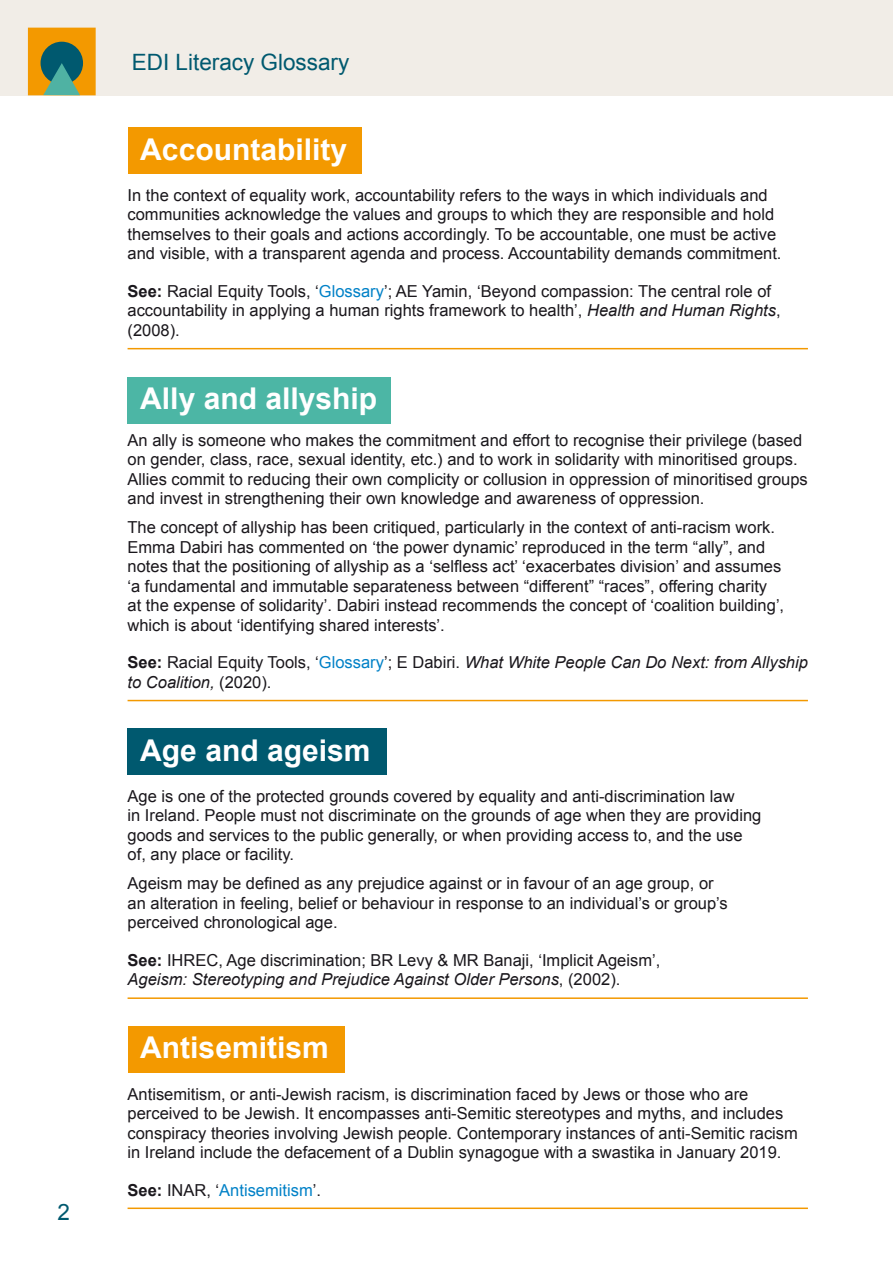
<style>
.page{position:relative;width:893px;height:1263px;background:#fff}
.page>*{position:absolute;margin:0;border:0;box-sizing:border-box;transform-origin:0 0}
.Head_20_White{font:700 30px "Arial";color:#fff}
.t1{font:22.5px "Arial";color:#00596f}
.Body_Arial{font:16.5px/19.5px "Arial";color:#1a171c}
.Body_Arial-2{font:italic 16.5px/19.5px "Arial";color:#1a171c}
.Body_Arial-3{font:16.5px "Arial";color:#0081c7}
.s1{font-weight:700}
.s2{color:#0081c7}
.s3{font-style:italic}
.s4{font-weight:700;font-style:normal}
.s5{font-style:normal}
.s6{font-style:normal;color:#0081c7}
.s7{font-weight:700;color:#1a171c}
.s8{color:#1a171c}
</style>
<div class="page">
<div style="left:0;top:0;width:893px;height:96px;background:#f1ede7"></div>
<div style="left:28px;top:28px;width:68px;height:67px;background:#f39900"></div>
<div style="left:40px;top:42px;width:43px;height:43px;background:#00596f;border-radius:50%"></div>
<svg style="left:43px;top:63px;width:37px;height:32px"></svg>
<div style="left:128px;top:128px;width:233px;height:46px;background:#f39900"></div>
<hr style="left:128px;top:348px;width:680px;height:1px;background:#f39900">
<div style="left:128px;top:377px;width:263px;height:46px;background:#4cb6a5"></div>
<hr style="left:128px;top:700px;width:680px;height:1px;background:#f39900">
<div style="left:128px;top:728px;width:259px;height:47px;background:#00596f"></div>
<hr style="left:128px;top:997px;width:680px;height:2px;background:#f39900">
<div style="left:128px;top:1026px;width:216px;height:47px;background:#f39900"></div>
<hr style="left:128px;top:1207px;width:680px;height:2px;background:#f39900">
<h2 class="t1" style="left:58px;top:1198px;width:14px">2</h2>
<h2 class="t1" style="left:132px;top:47px;width:219px">EDI Literacy Glossary</h2>
<p class="Head_20_White" style="left:140px;top:129px;width:208px">Accountability</p>
<p class="Body_Arial" style="left:128px;top:185px;width:655px">In the context of equality work, accountability refers to the ways in which individuals and communities acknowledge the values and groups to which they are responsible and hold themselves to their goals and actions accordingly. To be accountable, one must be active and visible, with a transparent agenda and process. Accountability demands commitment.</p>
<p class="Body_Arial" style="left:128px;top:282px;width:655px"><span class="s1">See:</span> Racial Equity Tools, ‘<span class="s2">Glossary</span>’; AE Yamin, ‘Beyond compassion: The central role of accountability in applying a human rights framework to health’, <span class="s3">Health and Human Rights</span>, (2008).</p>
<p class="Head_20_White" style="left:140px;top:379px;width:238px">Ally and allyship</p>
<p class="Body_Arial" style="left:128px;top:430px;width:682px">An ally is someone who makes the commitment and effort to recognise their privilege (based on gender, class, race, sexual identity, etc.) and to work in solidarity with minoritised groups.<br>Allies commit to reducing their own complicity or collusion in oppression of minoritised groups and invest in strengthening their own knowledge and awareness of oppression.</p>
<p class="Body_Arial" style="left:128px;top:518px;width:658px">The concept of allyship has been critiqued, particularly in the context of anti-racism work.<br>Emma Dabiri has commented on ‘the power dynamic’ reproduced in the term “ally”, and notes that the positioning of allyship as a ‘selfless act’ ‘exacerbates division’ and assumes ‘a fundamental and immutable separateness between “different” “races”, offering charity at the expense of solidarity’. Dabiri instead recommends the concept of ‘coalition building’, which is about ‘identifying shared interests’.</p>
<p class="Body_Arial-2" style="left:128px;top:653px;width:682px"><span class="s4">See:</span> <span class="s5">Racial Equity Tools, ‘</span><span class="s6">Glossary</span><span class="s5">’; E Dabiri.</span> What White People Can Do Next: from Allyship to Coalition, <span class="s5">(2020).</span></p>
<p class="Head_20_White" style="left:140px;top:730px;width:232px">Age and ageism</p>
<p class="Body_Arial" style="left:128px;top:786px;width:635px">Age is one of the protected grounds covered by equality and anti-discrimination law<br>in Ireland. People must not discriminate on the grounds of age when they are providing goods and services to the public generally, or when providing access to, and the use of, any place or facility.</p>
<p class="Body_Arial" style="left:128px;top:874px;width:602px">Ageism may be defined as any prejudice against or in favour of an age group, or an alteration in feeling, belief or behaviour in response to an individual’s or group’s perceived chronological age.</p>
<p class="Body_Arial" style="left:128px;top:950px;width:534px"><span class="s1">See:</span> IHREC, Age discrimination; BR Levy &amp; MR Banaji, ‘Implicit Ageism’,<br><span class="s3">Ageism: Stereotyping and Prejudice Against Older Persons</span>, (2002).</p>
<p class="Head_20_White" style="left:140px;top:1028px;width:190px">Antisemitism</p>
<p class="Body_Arial" style="left:128px;top:1084px;width:672px">Antisemitism, or anti-Jewish racism, is discrimination faced by Jews or those who are perceived to be Jewish. It encompasses anti-Semitic stereotypes and myths, and includes conspiracy theories involving Jewish people. Contemporary instances of anti-Semitic racism in Ireland include the defacement of a Dublin synagogue with a swastika in January 2019.</p>
<p class="Body_Arial-3" style="left:128px;top:1179px;width:195px"><span class="s7">See:</span> <span class="s8">INAR, ‘</span>Antisemitism<span class="s8">’.</span></p>
</div>
